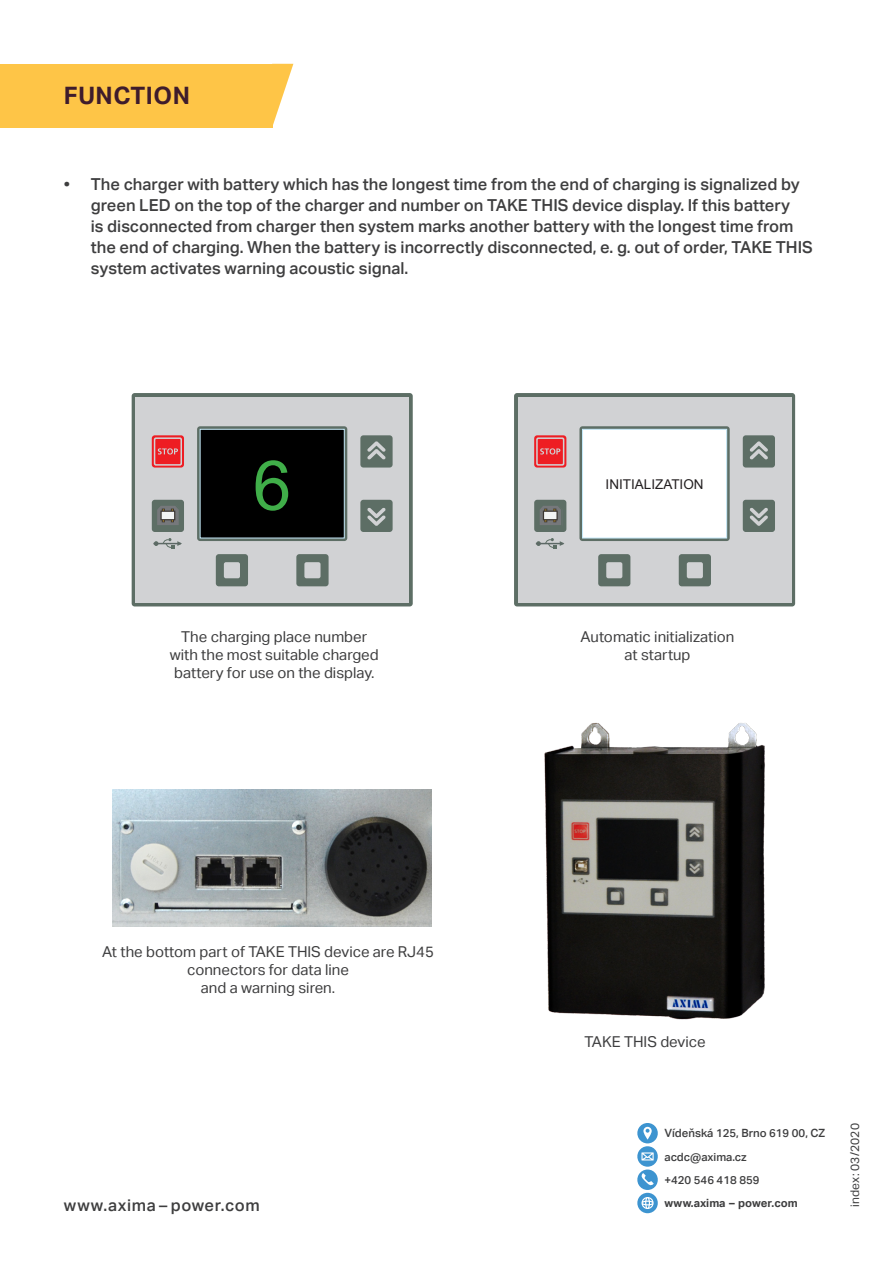
<style>
.page{position:relative;width:893px;height:1263px;background:#fff}
.page>*{position:absolute;margin:0;border:0;box-sizing:border-box;transform-origin:0 0}
.t1{font:69px "Arial";color:#40ae49}
.t2{font:700 24px "Aktiv Grotesk";letter-spacing:.025em;color:#3e1c2c}
.t3{font:500 16.5px/21px "Aktiv Grotesk";color:#3e3e3f}
.t4{font:500 16.5px "Aktiv Grotesk";letter-spacing:.035em;color:#3e3e3f}
.text{font:15px/18px "Aktiv Grotesk";color:#3e3e3f;text-align:center}
.t5{font:13.5px "Arial";color:#231f20}
.Text{font:12px "Aktiv Grotesk";letter-spacing:.02em;color:#3e3e3f}
.t6{font:500 11.4px "Aktiv Grotesk";color:#3e3e3f}
.t7{font:700 11.4px "Aktiv Grotesk";color:#3e3e3f}
</style>
<div class="page">
<div style="left:0;top:64px;width:272px;height:64px;background:#fec547"></div>
<svg style="left:272px;top:64px;width:21px;height:64px"></svg>
<svg style="left:637px;top:1123px;width:21px;height:90px"></svg>
<div style="left:514px;top:393px;width:281px;height:213px;background:linear-gradient(to right,#5d6e65,#5d6e65);border-radius:3px"></div>
<div style="left:518px;top:397px;width:273px;height:205px;background:#d1d2d4"></div>
<svg style="left:579px;top:426px;width:151px;height:115px;background:#6f807a"></svg>
<div style="left:582px;top:429px;width:145px;height:109px;background:#fff;border:1px solid #c6eafa"></div>
<div style="left:743px;top:435px;width:32px;height:32px;background:#5d6e65;border-radius:3px"></div>
<div style="left:743px;top:500px;width:32px;height:32px;background:#5d6e65;border-radius:3px"></div>
<div style="left:534px;top:500px;width:32px;height:32px;background:#5d6e65;border-radius:3px"></div>
<svg style="left:534px;top:435px;width:32px;height:32px"></svg>
<div style="left:598px;top:554px;width:32px;height:32px;background:#5d6e65;border-radius:3px"></div>
<div style="left:679px;top:554px;width:32px;height:32px;background:#5d6e65;border-radius:3px"></div>
<svg style="left:536px;top:538px;width:28px;height:11px"></svg>
<div style="left:606px;top:562px;width:16px;height:16px;background:#d1d2d4;border-radius:2px"></div>
<div style="left:687px;top:562px;width:16px;height:16px;background:#d1d2d4;border-radius:2px"></div>
<svg style="left:750px;top:441px;width:18px;height:19px"></svg>
<svg style="left:750px;top:508px;width:18px;height:18px"></svg>
<svg style="left:536px;top:437px;width:28px;height:29px"></svg>
<div style="left:538px;top:439px;width:25px;height:25px;background:#ee1d23"></div>
<svg style="left:540px;top:448px;width:20px;height:6px"></svg>
<svg style="left:540px;top:506px;width:21px;height:19px"></svg>
<div style="left:132px;top:393px;width:281px;height:213px;background:linear-gradient(to right,#5d6e65,#5d6e65);border-radius:3px"></div>
<div style="left:136px;top:397px;width:273px;height:205px;background:#d1d2d4"></div>
<svg style="left:197px;top:426px;width:150px;height:115px"></svg>
<div style="left:200px;top:429px;width:145px;height:109px;background:#000;border:1px solid #c6eafa"></div>
<div style="left:360px;top:435px;width:33px;height:32px;background:#5d6e65;border-radius:3px"></div>
<div style="left:360px;top:500px;width:33px;height:32px;background:#5d6e65;border-radius:3px"></div>
<div style="left:152px;top:500px;width:32px;height:32px;background:#5d6e65;border-radius:3px"></div>
<svg style="left:152px;top:435px;width:32px;height:32px"></svg>
<div style="left:216px;top:554px;width:32px;height:32px;background:#5d6e65;border-radius:3px"></div>
<div style="left:296px;top:554px;width:33px;height:32px;background:#5d6e65;border-radius:3px"></div>
<svg style="left:154px;top:538px;width:28px;height:11px"></svg>
<div style="left:224px;top:562px;width:16px;height:16px;background:#d1d2d4;border-radius:2px"></div>
<div style="left:304px;top:562px;width:16px;height:16px;background:#d1d2d4;border-radius:2px"></div>
<svg style="left:367px;top:441px;width:19px;height:19px"></svg>
<svg style="left:367px;top:508px;width:19px;height:18px"></svg>
<svg style="left:154px;top:437px;width:28px;height:29px"></svg>
<div style="left:155px;top:439px;width:25px;height:25px;background:#ee1d23"></div>
<svg style="left:158px;top:448px;width:20px;height:6px"></svg>
<svg style="left:157px;top:506px;width:22px;height:19px"></svg>
<img style="left:113px;top:789px;width:319px;height:138px">
<img style="left:544px;top:722px;width:221px;height:298px">
<p class="t2" style="left:64px;top:82px;width:128px">FUNCTION</p>
<p class="t3" style="left:91px;top:174px;width:723px;text-indent:-27px">• The charger with battery which has the longest time from the end of charging is signalized by green LED on the top of the charger and number on TAKE THIS device display. If this battery<br>is disconnected from charger then system marks another battery with the longest time from the end of charging. When the battery is incorrectly disconnected, e. g. out of order, TAKE THIS system activates warning acoustic signal.</p>
<p class="t1" style="left:253px;top:438px;width:40px">6</p>
<p class="text" style="left:170px;top:628px;width:211px">The charging place number with the most suitable charged battery for use on the display.</p>
<p class="t5" style="left:606px;top:475px;width:100px">INITIALIZATION</p>
<p class="text" style="left:581px;top:628px;width:155px">Automatic initialization at startup</p>
<p class="text" style="left:102px;top:943px;width:333px">At the bottom part of TAKE THIS device are RJ45 connectors for data line<br>and a warning siren.</p>
<p class="t4" style="left:64px;top:1195px;width:198px">www.axima – power.com</p>
<p class="text" style="left:584px;top:1033px;width:123px">TAKE THIS device</p>
<p class="t6" style="left:664px;top:1127px;width:162px">Vídeňská 125, Brno 619 00, CZ</p>
<p class="t6" style="left:664px;top:1150px;width:84px">acdc@axima.cz</p>
<p class="t6" style="left:664px;top:1173px;width:97px">+420 546 418 859</p>
<p class="t7" style="left:664px;top:1196px;width:135px">www.axima – power.com</p>
<p class="Text" style="left:848px;top:1207px;width:85px;rotate:-90deg">index: 03/2020</p>
</div>
